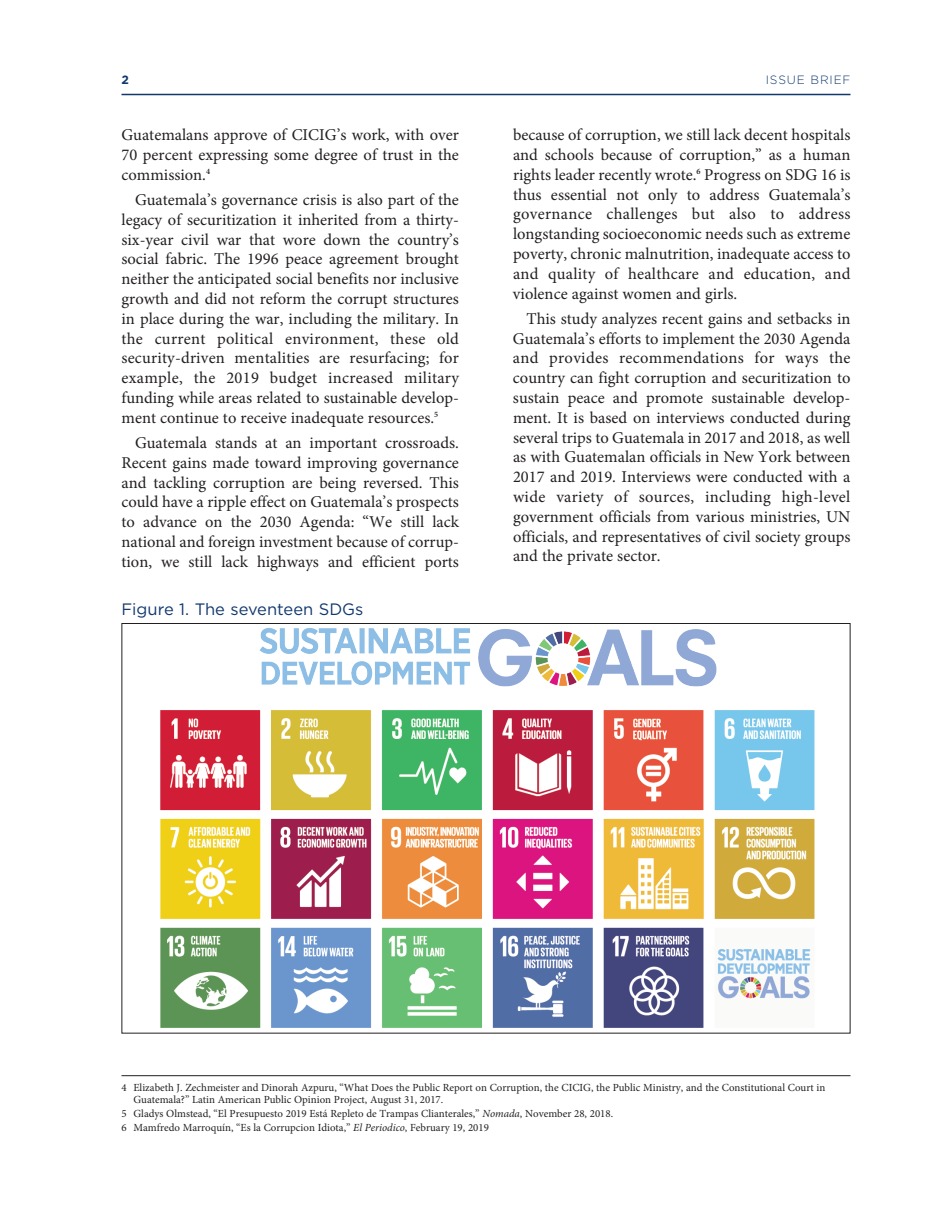
<style>
.page{position:relative;width:945px;height:1215px;background:#fff}
.page>*{position:absolute;margin:0;border:0;box-sizing:border-box;transform-origin:0 0}
.t1{font:16.5px/19.8px "Minion Pro";color:#231f20;text-align:justify}
.t2{font:16.5px "Gotham";color:#11386d}
.t3{font:300 12px "Gotham";letter-spacing:.07em;color:#11386d}
.t4{font:700 12px "Gotham";color:#11386d}
.t5{font:10.8px/12.3px "Minion Pro";color:#231f20}
.s1{font-style:italic}
</style>
<div class="page">
<hr style="left:122px;top:94px;width:728px;height:1px;background:#11386d">
<hr style="left:122px;top:1075px;width:728px;height:1px;background:#231f20">
<img style="left:160px;top:628px;width:655px;height:400px">
<p class="t4" style="left:122px;top:73px;width:9px">2</p>
<p class="t3" style="left:766px;top:73px;width:86px">ISSUE BRIEF</p>
<p class="t1" style="left:121px;top:126px;width:339px">Guatemalans approve of CICIG’s work, with over 70 percent expressing some degree of trust in the commission.<sup>4</sup></p>
<p class="t1" style="left:121px;top:191px;width:339px;text-indent:14px">Guatemala’s governance crisis is also part of the legacy of securitization it inherited from a thirty&shy;six-year civil war that wore down the country’s social fabric. The 1996 peace agreement brought neither the anticipated social benefits nor inclusive growth and did not reform the corrupt structures in place during the war, including the military. In the current political environment, these old security-driven mentalities are resurfacing; for example, the 2019 budget increased military funding while areas related to sustainable develop&shy;ment continue to receive inadequate resources.<sup>5</sup></p>
<p class="t1" style="left:121px;top:434px;width:339px;text-indent:14px">Guatemala stands at an important crossroads.<br>Recent gains made toward improving governance and tackling corruption are being reversed. This could have a ripple effect on Guatemala’s prospects to advance on the 2030 Agenda: “We still lack national and foreign investment because of corrup&shy;tion, we still lack highways and efficient ports</p>
<p class="t2" style="left:122px;top:599px;width:243px">Figure 1. The seventeen SDGs</p>
<p class="t1" style="left:513px;top:126px;width:339px">because of corruption, we still lack decent hospitals and schools because of corruption,” as a human rights leader recently wrote.<sup>6</sup> Progress on SDG 16 is thus essential not only to address Guatemala’s governance challenges but also to address longstanding socioeconomic needs such as extreme poverty, chronic malnutrition, inadequate access to and quality of healthcare and education, and violence against women and girls.</p>
<p class="t1" style="left:513px;top:310px;width:339px;text-indent:14px">This study analyzes recent gains and setbacks in Guatemala’s efforts to implement the 2030 Agenda and provides recommendations for ways the country can fight corruption and securitization to sustain peace and promote sustainable develop&shy;ment. It is based on interviews conducted during several trips to Guatemala in 2017 and 2018, as well as with Guatemalan officials in New York between 2017 and 2019. Interviews were conducted with a wide variety of sources, including high-level government officials from various ministries, UN officials, and representatives of civil society groups and the private sector.</p>
<p class="t5" style="left:133px;top:1082px;width:693px;text-indent:-12px">4 Elizabeth J. Zechmeister and Dinorah Azpuru, “What Does the Public Report on Corruption, the CICIG, the Public Ministry, and the Constitutional Court in<br>Guatemala?” Latin American Public Opinion Project, August 31, 2017.</p>
<p class="t5" style="left:122px;top:1108px;width:493px;line-height:14px">5 Gladys Olmstead, “El Presupuesto 2019 Está Repleto de Trampas Clianterales,” <span class="s1">Nomada</span>, November 28, 2018.<br>6 Mamfredo Marroquín, “Es la Corrupcion Idiota,” <span class="s1">El Periodico</span>, February 19, 2019</p>
</div>
